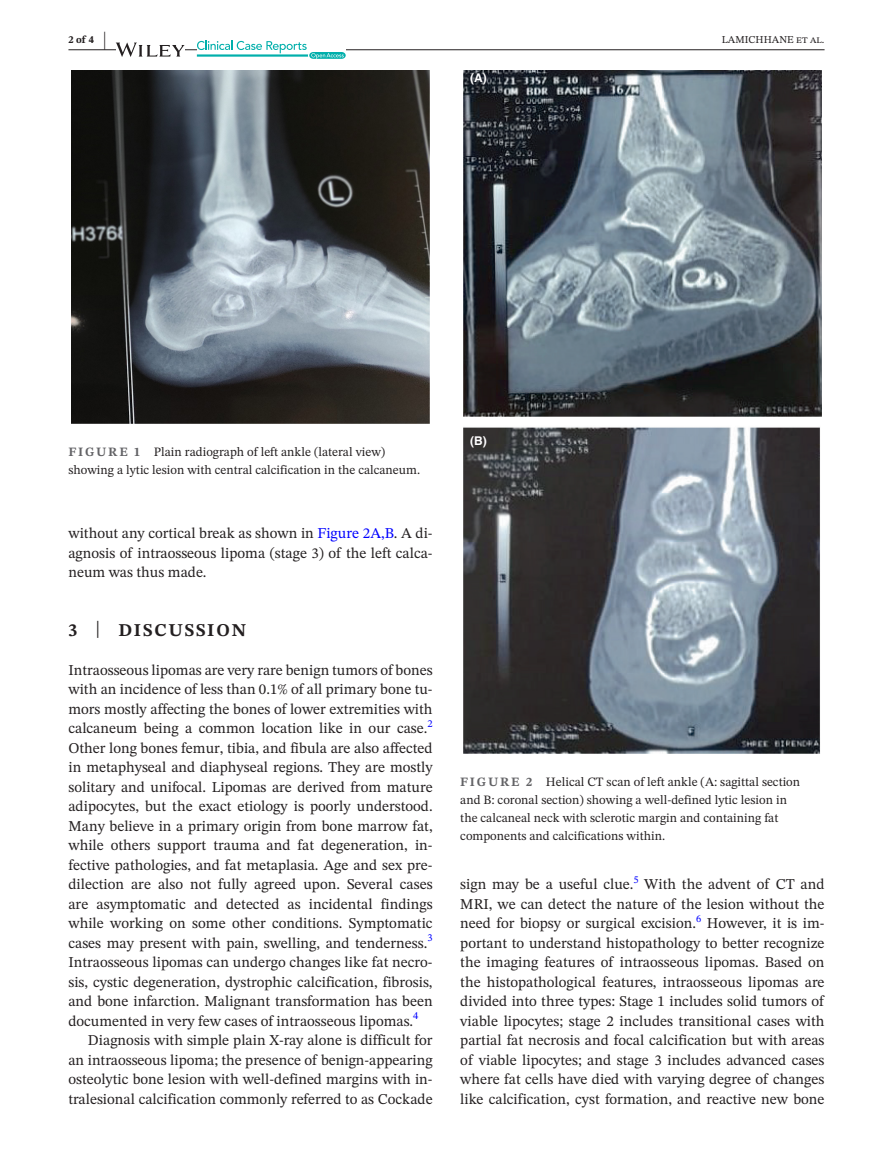
<style>
.page{position:relative;width:893px;height:1174px;background:#fff}
.page>*{position:absolute;margin:0;border:0;box-sizing:border-box;transform-origin:0 0}
.t1{font:700 18px "STIX Two Text";letter-spacing:.1em;color:#231f20}
.t2{font:15px/19.5px "STIX Two Text";color:#231f20;text-align:justify}
.t3{font:12.75px/18px "STIX Two Text";color:#231f20}
.t4{font:700 12px "Helvetica LT Std";color:#fff}
.t5{font:10.5px "STIX Two Text";color:#231f20}
.t6{font:700 10.5px "STIX Two Text";color:#231f20}
.t7{font:10.5px "STIX Two Text";color:#00f}
.s1{font-size:21px}
.s2{font-weight:700;color:#636366}
.s3{color:#00f}
.s4{font-weight:400;font-size:23.7px}
</style>
<div class="page">
<hr style="left:68px;top:49px;width:756px;height:1px;background:#231f20">
<svg style="left:116px;top:43px;width:69px;height:14px"></svg>
<svg style="left:197px;top:41px;width:149px;height:18px"></svg>
<div style="left:68px;top:70px;width:365px;height:354px;background:linear-gradient(to bottom,#fff,#fff)"></div>
<img style="left:72px;top:70px;width:357px;height:354px">
<img style="left:464px;top:70px;width:357px;height:683px">
<p class="t6" style="left:68px;top:32px;width:39px">2 of 4 <span class="s1">|</span></p>
<p class="t5" style="left:722px;top:32px;width:104px">LAMICHHANE et al.</p>
<p class="t4" style="left:470px;top:70px;width:18px">(A)</p>
<p class="t3" style="left:68px;top:443px;width:353px"><span class="s2">FIGURE 1</span> Plain radiograph of left ankle (lateral view) showing a lytic lesion with central calcification in the calcaneum.</p>
<p class="t2" style="left:68px;top:523px;width:366px">without any cortical break as shown in <span class="s3">Figure 2A,B</span>. A di&shy;agnosis of intraosseous lipoma (stage 3) of the left calca&shy;neum was thus made.</p>
<p class="t1" style="left:68px;top:617px;width:179px">3 <span class="s4">|</span> DISCUSSION</p>
<p class="t2" style="left:68px;top:660px;width:366px">Intraosseous lipomas are very rare benign tumors of bones with an incidence of less than 0.1% of all primary bone tu&shy;mors mostly affecting the bones of lower extremities with calcaneum being a common location like in our case.</p>
<p class="t7" style="left:427px;top:715px;width:7px">2</p>
<p class="t2" style="left:68px;top:738px;width:366px">Other long bones femur, tibia, and fibula are also affected in metaphyseal and diaphyseal regions. They are mostly solitary and unifocal. Lipomas are derived from mature adipocytes, but the exact etiology is poorly understood.<br>Many believe in a primary origin from bone marrow fat, while others support trauma and fat degeneration, in&shy;fective pathologies, and fat metaplasia. Age and sex pre&shy;dilection are also not fully agreed upon. Several cases are asymptomatic and detected as incidental findings while working on some other conditions. Symptomatic cases may present with pain, swelling, and tenderness.</p>
<p class="t7" style="left:427px;top:930px;width:7px">3</p>
<p class="t2" style="left:68px;top:952px;width:366px">Intraosseous lipomas can undergo changes like fat necro&shy;sis, cystic degeneration, dystrophic calcification, fibrosis, and bone infarction. Malignant transformation has been documented in very few cases of intraosseous lipomas.</p>
<p class="t7" style="left:413px;top:1008px;width:7px">4</p>
<p class="t2" style="left:68px;top:1030px;width:366px;text-indent:20px">Diagnosis with simple plain X-ray alone is difficult for an intraosseous lipoma; the presence of benign-appearing osteolytic bone lesion with well-defined margins with in&shy;tralesional calcification commonly referred to as Cockade</p>
<p class="t4" style="left:470px;top:433px;width:18px">(B)</p>
<p class="t3" style="left:460px;top:772px;width:341px"><span class="s2">FIGURE 2</span> Helical CT scan of left ankle (A: sagittal section and B: coronal section) showing a well-defined lytic lesion in the calcaneal neck with sclerotic margin and containing fat components and calcifications within.</p>
<p class="t2" style="left:460px;top:874px;width:175px">sign may be a useful clue.</p>
<p class="t7" style="left:634px;top:871px;width:7px">5</p>
<p class="t2" style="left:460px;top:874px;width:366px;text-indent:184px">With the advent of CT and MRI, we can detect the nature of the lesion without the need for biopsy or surgical excision.</p>
<p class="t7" style="left:696px;top:910px;width:7px">6</p>
<p class="t2" style="left:460px;top:913px;width:366px;text-indent:247px">However, it is im&shy;portant to understand histopathology to better recognize the imaging features of intraosseous lipomas. Based on the histopathological features, intraosseous lipomas are divided into three types: Stage 1 includes solid tumors of viable lipocytes; stage 2 includes transitional cases with partial fat necrosis and focal calcification but with areas of viable lipocytes; and stage 3 includes advanced cases where fat cells have died with varying degree of changes like calcification, cyst formation, and reactive new bone</p>
</div>
